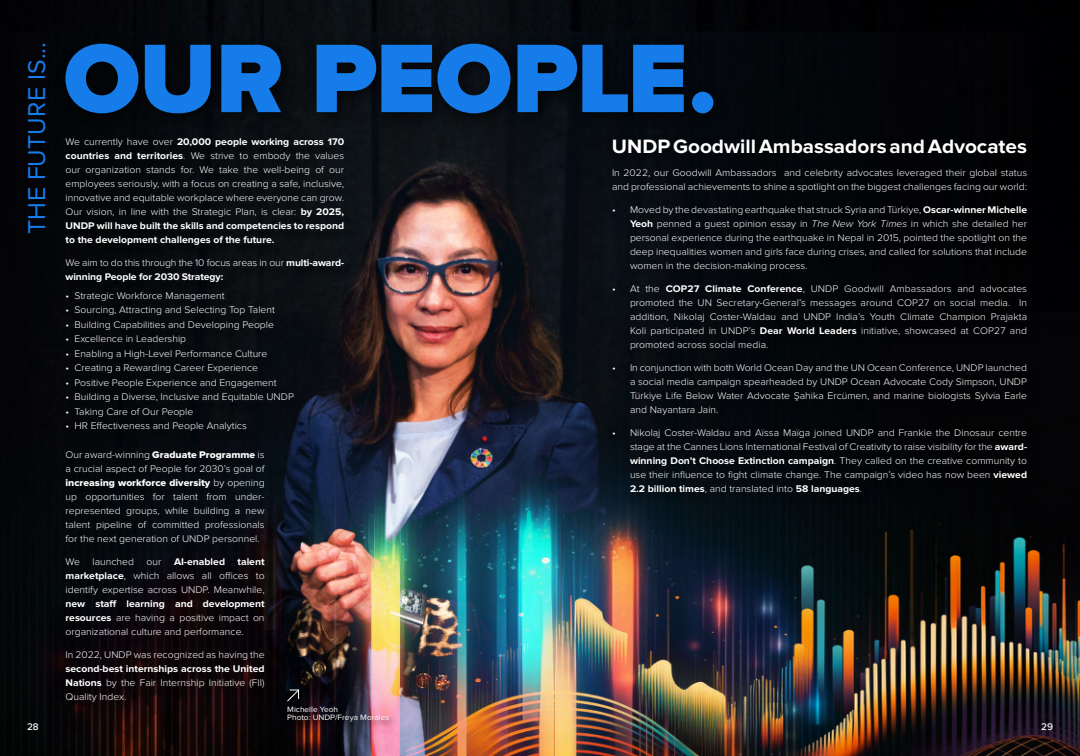
<style>
.page{position:relative;width:1080px;height:756px;background:#fff}
.page>*{position:absolute;margin:0;border:0;box-sizing:border-box;transform-origin:0 0}
.t1{font:900 101px "Proxima Nova";letter-spacing:-.01em;color:#157cea}
.t2{font:25.2px "Proxima Nova";letter-spacing:.005em;color:#157cea}
.t3{font:700 20px "Proxima Nova";color:#fff;scale:1.04 1}
.t4{font:300 10px/14px "Proxima Nova";color:#fff;text-align:justify;scale:1.04 1}
.t5{font:700 10px/14px "Proxima Nova";letter-spacing:-.01em;color:#fff;scale:1.04 1}
.t6{font:10px "Proxima Nova Extrabld";color:#fff;scale:1.04 1}
.t7{font:500 10px "Proxima Nova";color:#fff}
.t8{font:8px/8px "Proxima Nova";color:#fff;scale:1.04 1}
.s1{font-weight:700}
.s2{font-weight:300}
.s3{font-style:italic}
.s4{font-family:"Proxima Nova Extrabld";font-weight:400}
.s5{font-family:"Proxima Nova";font-weight:300}
</style>
<div class="page">
<img style="left:0;top:0;width:1080px;height:756px">
<div style="left:54px;top:32px;width:677px;height:99px;background:#04070b"></div>
<div style="left:68px;top:139px;width:288px;height:304px;background:#070b0f"></div>
<div style="left:606px;top:132px;width:433px;height:34px;background:#020407"></div>
<div style="left:606px;top:163px;width:433px;height:344px;background:#030508"></div>
<div style="left:68px;top:452px;width:209px;height:262px;background:#000;opacity:.75"></div>
<div style="left:286px;top:704px;width:111px;height:25px;background:#000;opacity:.54"></div>
<svg style="left:287px;top:689px;width:12px;height:13px"></svg>
<h2 class="t2" style="left:22px;top:234px;width:193px;rotate:-90deg">THE FUTURE IS...</h2>
<h1 class="t1" style="left:64px;top:20px;width:655px">OUR PEOPLE.</h1>
<p class="t4" style="left:66px;top:134px;width:269px">We currently have over <span class="s1">20,000 people working across 170 countries and territories</span>. We strive to embody the values our organization stands for. We take the well-being of our employees seriously, with a focus on creating a safe, inclusive, innovative and equitable workplace where everyone can grow.<br>Our vision, in line with the Strategic Plan, is clear: <span class="s1">by 2025, UNDP will have built the skills and competencies to respond to the development challenges of the future.</span></p>
<p class="t5" style="left:66px;top:256px;width:269px"><span class="s2">We aim to do this through the 10 focus areas in our</span> multi-award&shy;winning People for 2030 Strategy:</p>
<p class="t4" style="left:66px;top:288px;width:154px">• Strategic Workforce Management</p>
<p class="t4" style="left:66px;top:303px;width:203px">• Sourcing, Attracting and Selecting Top Talent</p>
<p class="t4" style="left:66px;top:317px;width:202px">• Building Capabilities and Developing People</p>
<p class="t4" style="left:66px;top:332px;width:117px">• Excellence in Leadership</p>
<p class="t4" style="left:66px;top:346px;width:196px">• Enabling a High-Level Performance Culture</p>
<p class="t4" style="left:66px;top:361px;width:187px">• Creating a Rewarding Career Experience</p>
<p class="t4" style="left:66px;top:375px;width:204px">• Positive People Experience and Engagement</p>
<p class="t4" style="left:66px;top:390px;width:221px">• Building a Diverse, Inclusive and Equitable UNDP</p>
<p class="t4" style="left:66px;top:404px;width:124px">• Taking Care of Our People</p>
<p class="t4" style="left:66px;top:419px;width:176px">• HR Effectiveness and People Analytics</p>
<h3 class="t3" style="left:612px;top:134px;width:401px">UNDP Goodwill Ambassadors and Advocates</h3>
<p class="t4" style="left:612px;top:166px;width:401px">In 2022, our Goodwill Ambassadors and celebrity advocates leveraged their global status and professional achievements to shine a spotlight on the biggest challenges facing our world:</p>
<p class="t4" style="left:630px;top:203px;width:383px;text-indent:-18px">• Moved by the devastating earthquake that struck Syria and Türkiye, <span class="s1">Oscar-winner Michelle Yeoh</span> penned a guest opinion essay in <span class="s3">The New York Times</span> in which she detailed her personal experience during the earthquake in Nepal in 2015, pointed the spotlight on the deep inequalities women and girls face during crises, and called for solutions that include women in the decision-making process.</p>
<p class="t4" style="left:630px;top:282px;width:383px;text-indent:-18px">• At the <span class="s1">COP27 Climate Conference</span>, UNDP Goodwill Ambassadors and advocates promoted the UN Secretary-General’s messages around COP27 on social media. In addition, Nikolaj Coster-Waldau and UNDP India’s Youth Climate Champion Prajakta Koli participated in UNDP’s <span class="s1">Dear World Leaders</span> initiative, showcased at COP27 and promoted across social media.</p>
<p class="t4" style="left:630px;top:361px;width:383px;text-indent:-18px">• In conjunction with both World Ocean Day and the UN Ocean Conference, UNDP launched a social media campaign spearheaded by UNDP Ocean Advocate Cody Simpson, UNDP Türkiye Life Below Water Advocate Şahika Ercümen, and marine biologists Sylvia Earle and Nayantara Jain.</p>
<p class="t4" style="left:630px;top:426px;width:383px;text-indent:-18px">• Nikolaj Coster-Waldau and Aïssa Maïga joined UNDP and Frankie the Dinosaur centre stage at the Cannes Lions International Festival of Creativity to raise visibility for the <span class="s1">award&shy;winning Don’t Choose Extinction campaign</span>. They called on the creative community to use their influence to fight climate change. The campaign’s video has now been <span class="s1">viewed 2.2 billion times</span>, and translated into <span class="s1">58 languages</span>.</p>
<p class="t4" style="left:66px;top:448px;width:193px">Our award-winning <span class="s4">Graduate Programme</span> is a crucial aspect of People for 2030’s goal of</p>
<p class="t6" style="left:66px;top:477px;width:193px">increasing workforce diversity <span class="s5">by opening</span></p>
<p class="t4" style="left:66px;top:490px;width:193px">up opportunities for talent from under&shy;represented groups, while building a new talent pipeline of committed professionals for the next generation of UNDP personnel.</p>
<p class="t4" style="left:66px;top:555px;width:15px">We</p>
<p class="t4" style="left:93px;top:555px;width:41px">launched</p>
<p class="t4" style="left:147px;top:555px;width:16px">our</p>
<p class="t4" style="left:66px;top:555px;width:193px;text-indent:109px"><span class="s1">AI-enabled talent marketplace</span>, which allows all offices to identify expertise across UNDP. Meanwhile,</p>
<p class="t4" style="left:66px;top:597px;width:193px"><span class="s1">new staff learning and development resources</span> are having a positive impact on organizational culture and performance.</p>
<p class="t4" style="left:66px;top:648px;width:193px">In 2022, UNDP was recognized as having the</p>
<p class="t4" style="left:66px;top:662px;width:193px"><span class="s1">second-best internships across the United Nations</span> by the Fair Internship Initiative (FII)<br>Quality Index.</p>
<p class="t8" style="left:287px;top:705px;width:100px">Michelle Yeoh<br>Photo: UNDP/Freya Morales</p>
<p class="t7" style="left:27px;top:719px;width:13px">28</p>
<p class="t7" style="left:1041px;top:719px;width:13px">29</p>
</div>
